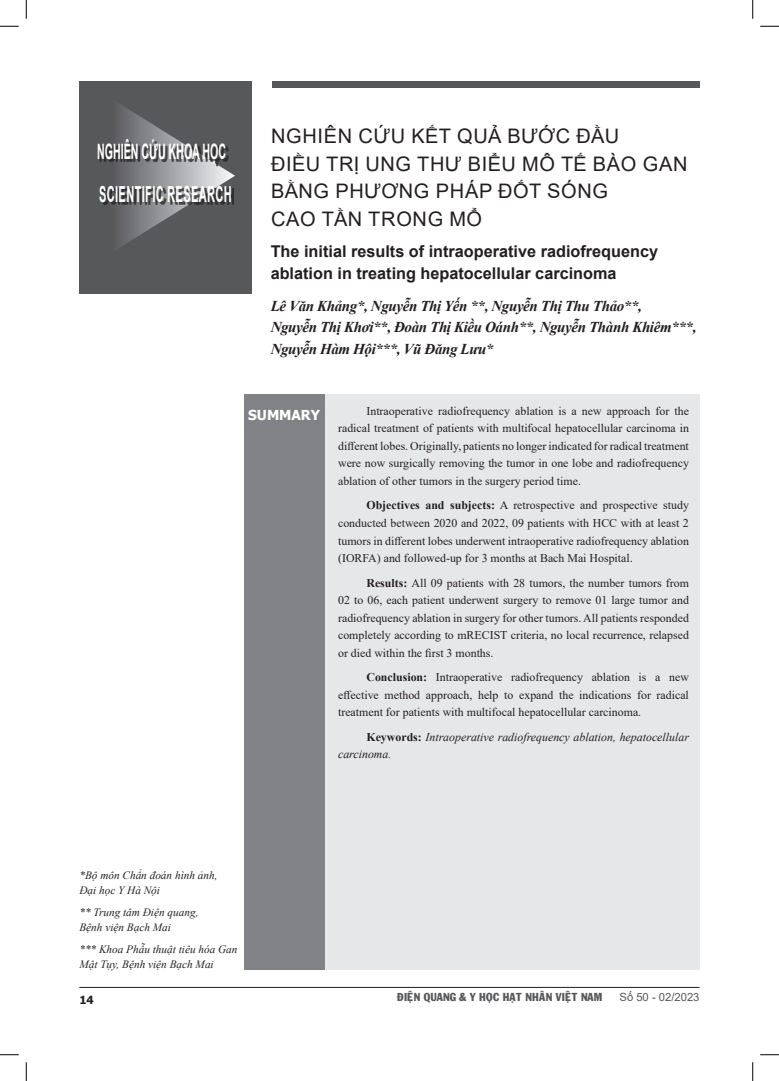
<style>
.page{position:relative;width:779px;height:1081px;background:#fff}
.page>*{position:absolute;margin:0;border:0;box-sizing:border-box;transform-origin:0 0}
.t1{font:700 22px "Arial";letter-spacing:.035em;color:#fff;scale:.5 1}
.t2{font:700 21.25px "Arial";color:#fff;scale:.5 1}
.t3{font:20px/27.5px "Arial";letter-spacing:.035em;color:#231f20}
.t4{font:700 16.25px/22.5px "Arial";color:#231f20}
.t5{font:italic 700 15px/21.2px "Times New Roman";letter-spacing:-.025em;color:#231f20}
.t6{font:700 13.75px "Tahoma";color:#fff}
.t7{font:11.88px/17.5px "Times New Roman";color:#231f20;text-align:justify}
.t8{font:italic 11.88px/17.5px "Times New Roman";color:#231f20}
.chuthichtacgia{font:italic 11.25px/15px "Times New Roman";color:#231f20}
.t9{font:11.25px "VNI Franko";color:#57585a}
.t10{font:11.25px "Arial";color:#57585a}
.t11{font:700 11.25px "Tahoma";color:#231f20}
.s1{font-weight:700}
.s2{font-weight:700;font-style:normal}
</style>
<div class="page">
<div style="left:79px;top:81px;width:173px;height:212px;background:#57585a"></div>
<svg style="left:118px;top:104px;width:117px;height:144px"></svg>
<div style="left:100px;top:141px;width:129px;height:25px;background:#231f20;opacity:.75"></div>
<div style="left:101px;top:187px;width:133px;height:18px;background:#231f20;opacity:.75"></div>
<div style="left:272px;top:81px;width:427px;height:7px;background:#57585a"></div>
<div style="left:246px;top:394px;width:453px;height:575px;background:#e6e7e9"></div>
<div style="left:245px;top:394px;width:80px;height:575px;background:#808285"></div>
<hr style="left:79px;top:986px;width:620px;height:1px;background:#231f20">
<svg style="left:0;top:25px;width:19px;height:2px"></svg>
<svg style="left:760px;top:25px;width:19px;height:2px"></svg>
<svg style="left:0;top:1054px;width:19px;height:1px"></svg>
<svg style="left:760px;top:1054px;width:19px;height:1px"></svg>
<svg style="left:25px;top:0;width:2px;height:19px"></svg>
<svg style="left:25px;top:1062px;width:2px;height:18px"></svg>
<svg style="left:752px;top:0;width:1px;height:19px"></svg>
<svg style="left:752px;top:1062px;width:1px;height:18px"></svg>
<p class="t2" style="left:97px;top:136px;width:259px">NGHIÊN CỨU KHOA HỌC</p>
<p class="t1" style="left:99px;top:179px;width:267px">SCIENTIFIC RESEARCH</p>
<p class="t3" style="left:271px;top:122px;width:350px">NGHIÊN CỨU KẾT QUẢ BƯỚC ĐẦU</p>
<p class="t3" style="left:271px;top:150px;width:418px">ĐIỀU TRỊ UNG THƯ BIỂU MÔ TẾ BÀO GAN<br>BẰNG PHƯƠNG PHÁP ĐỐT SÓNG</p>
<p class="t3" style="left:271px;top:205px;width:213px">CAO TẦN TRONG MỔ</p>
<p class="t4" style="left:271px;top:240px;width:389px">The initial results of intraoperative radiofrequency ablation in treating hepatocellular carcinoma</p>
<p class="t5" style="left:271px;top:295px;width:373px">Lê Văn Khảng*, Nguyễn Thị Yến **, Nguyễn Thị Thu Thảo**,</p>
<p class="t5" style="left:271px;top:316px;width:427px">Nguyễn Thị Khơi**, Đoàn Thị Kiều Oánh**, Nguyễn Thành Khiêm***,<br>Nguyễn Hàm Hội***, Vũ Đăng Lưu*</p>
<p class="t6" style="left:248px;top:405px;width:74px">SUMMARY</p>
<p class="t7" style="left:338px;top:401px;width:352px;text-indent:28px">Intraoperative radiofrequency ablation is a new approach for the radical treatment of patients with multifocal hepatocellular carcinoma in different lobes. Originally, patients no longer indicated for radical treatment were now surgically removing the tumor in one lobe and radiofrequency ablation of other tumors in the surgery period time.</p>
<p class="t7" style="left:338px;top:496px;width:352px;text-indent:28px"><span class="s1">Objectives and subjects:</span> A retrospective and prospective study conducted between 2020 and 2022, 09 patients with HCC with at least 2 tumors in different lobes underwent intraoperative radiofrequency ablation (IORFA) and followed-up for 3 months at Bach Mai Hospital.</p>
<p class="t7" style="left:338px;top:573px;width:352px;text-indent:28px"><span class="s1">Results:</span> All 09 patients with 28 tumors, the number tumors from 02 to 06, each patient underwent surgery to remove 01 large tumor and radiofrequency ablation in surgery for other tumors. All patients responded completely according to mRECIST criteria, no local recurrence, relapsed or died within the first 3 months.</p>
<p class="t7" style="left:338px;top:668px;width:352px;text-indent:28px"><span class="s1">Conclusion:</span> Intraoperative radiofrequency ablation is a new effective method approach, help to expand the indications for radical treatment for patients with multifocal hepatocellular carcinoma.</p>
<p class="t8" style="left:338px;top:727px;width:352px;text-indent:28px"><span class="s2">Keywords:</span> Intraoperative radiofrequency ablation, hepatocellular carcinoma.</p>
<p class="chuthichtacgia" style="left:79px;top:867px;width:140px">*Bộ môn Chẩn đoán hình ảnh,</p>
<p class="chuthichtacgia" style="left:79px;top:882px;width:82px">Đại học Y Hà Nội</p>
<p class="chuthichtacgia" style="left:79px;top:904px;width:121px">** Trung tâm Điện quang,</p>
<p class="chuthichtacgia" style="left:79px;top:919px;width:93px">Bệnh viện Bạch Mai</p>
<p class="chuthichtacgia" style="left:79px;top:941px;width:160px">*** Khoa Phẫu thuật tiêu hóa Gan<br>Mật Tụy, Bệnh viện Bạch Mai</p>
<p class="t11" style="left:79px;top:991px;width:16px">14</p>
<p class="t9" style="left:397px;top:988px;width:207px">ÑIEÄN QUANG &amp; Y HOÏC HAÏT NHAÂN VIEÄT NAM</p>
<p class="t10" style="left:619px;top:989px;width:82px">Số 50 - 02/2023</p>
</div>
